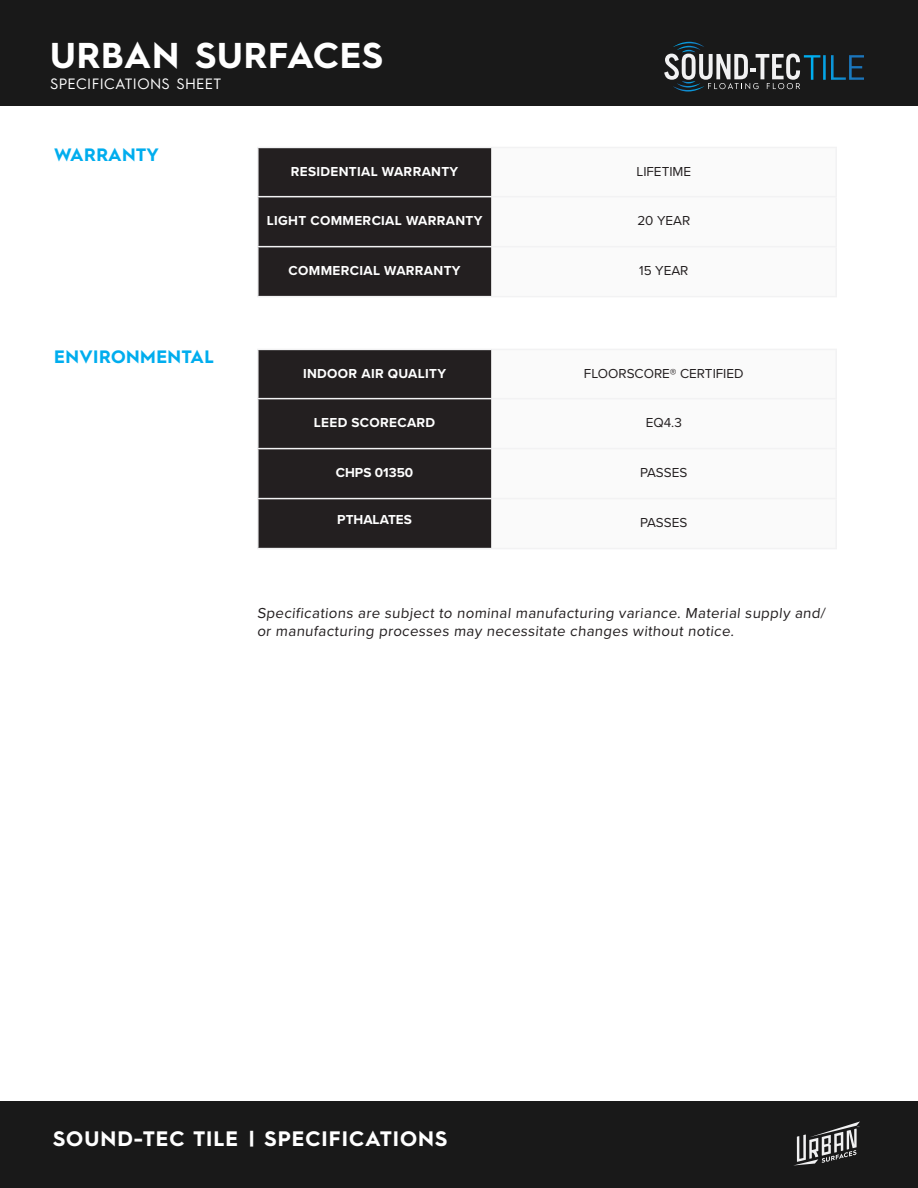
<style>
.page{position:relative;width:918px;height:1188px;background:#fff}
.page>*{position:absolute;margin:0;border:0;box-sizing:border-box;transform-origin:0 0}
.t1{font:700 36px "Hurme Geometric Sans 2";letter-spacing:.025em;color:#fff}
.t2{font:700 21px "Hurme Geometric Sans 2";letter-spacing:.05em;color:#fff}
.t3{font:700 18px "Hurme Geometric Sans 2";letter-spacing:.025em;color:#00adee}
.t4{font:15px/18px "Proxima Nova";color:#231f20}
.t5{font:15px "Hurme Geometric Sans 2";letter-spacing:.025em;color:#fff}
.t6{font:700 13.5px "Proxima Nova";letter-spacing:.025em;color:#fff}
.t7{font:13.5px "Proxima Nova";color:#231f20}
.t8{font:700 13.5px "Proxima Nova";color:#fff}
</style>
<div class="page">
<div style="left:0;top:1102px;width:918px;height:86px;background:#191919"></div>
<svg style="left:795px;top:1121px;width:65px;height:44px"></svg>
<div style="left:0;top:0;width:918px;height:106px;background:#191919"></div>
<svg style="left:664px;top:42px;width:200px;height:50px"></svg>
<div style="left:259px;top:148px;width:232px;height:148px;background:#231f20"></div>
<hr style="left:257px;top:246px;width:234px;height:1px;background:#f2f2f3">
<hr style="left:491px;top:246px;width:346px;height:1px;background:#f2f2f3">
<hr style="left:257px;top:296px;width:234px;height:1px;background:#f2f2f3">
<hr style="left:491px;top:296px;width:346px;height:1px;background:#f2f2f3">
<hr style="left:257px;top:197px;width:2px;height:49px;background:#f2f2f3">
<hr style="left:836px;top:197px;width:1px;height:49px;background:#f2f2f3">
<hr style="left:257px;top:247px;width:2px;height:49px;background:#f2f2f3">
<hr style="left:836px;top:247px;width:1px;height:49px;background:#f2f2f3">
<hr style="left:257px;top:147px;width:234px;height:1px;background:#f2f2f3">
<hr style="left:257px;top:148px;width:2px;height:48px;background:#f2f2f3">
<hr style="left:491px;top:147px;width:346px;height:1px;background:#f2f2f3">
<hr style="left:836px;top:148px;width:1px;height:48px;background:#f2f2f3">
<hr style="left:257px;top:196px;width:234px;height:1px;background:#f2f2f3">
<hr style="left:491px;top:196px;width:346px;height:1px;background:#f2f2f3">
<div style="left:259px;top:350px;width:232px;height:198px;background:#231f20"></div>
<hr style="left:257px;top:448px;width:234px;height:1px;background:#f2f2f3">
<hr style="left:491px;top:448px;width:346px;height:1px;background:#f2f2f3">
<hr style="left:257px;top:498px;width:234px;height:1px;background:#f2f2f3">
<hr style="left:491px;top:498px;width:346px;height:1px;background:#f2f2f3">
<hr style="left:257px;top:548px;width:234px;height:1px;background:#f2f2f3">
<hr style="left:491px;top:548px;width:346px;height:1px;background:#f2f2f3">
<hr style="left:257px;top:399px;width:2px;height:49px;background:#f2f2f3">
<hr style="left:836px;top:399px;width:1px;height:49px;background:#f2f2f3">
<hr style="left:257px;top:449px;width:2px;height:49px;background:#f2f2f3">
<hr style="left:836px;top:449px;width:1px;height:49px;background:#f2f2f3">
<hr style="left:257px;top:499px;width:2px;height:49px;background:#f2f2f3">
<hr style="left:836px;top:499px;width:1px;height:49px;background:#f2f2f3">
<hr style="left:257px;top:349px;width:234px;height:1px;background:#f2f2f3">
<hr style="left:257px;top:350px;width:2px;height:48px;background:#f2f2f3">
<hr style="left:491px;top:349px;width:346px;height:1px;background:#f2f2f3">
<hr style="left:836px;top:350px;width:1px;height:48px;background:#f2f2f3">
<hr style="left:257px;top:398px;width:234px;height:1px;background:#f2f2f3">
<hr style="left:491px;top:398px;width:346px;height:1px;background:#f2f2f3">
<h1 class="t1" style="left:50px;top:30px;width:335px">URBAN SURFACES</h1>
<p class="t5" style="left:50px;top:73px;width:173px">SPECIFICATIONS SHEET</p>
<p class="t3" style="left:54px;top:142px;width:106px">WARRANTY</p>
<p class="t3" style="left:54px;top:344px;width:161px">ENVIRONMENTAL</p>
<p class="t6" style="left:291px;top:162px;width:169px">RESIDENTIAL WARRANTY</p>
<p class="t7" style="left:636px;top:162px;width:56px">LIFETIME</p>
<p class="t6" style="left:267px;top:211px;width:217px">LIGHT COMMERCIAL WARRANTY</p>
<p class="t7" style="left:637px;top:211px;width:54px">20 YEAR</p>
<p class="t6" style="left:289px;top:261px;width:174px">COMMERCIAL WARRANTY</p>
<p class="t7" style="left:639px;top:261px;width:51px">15 YEAR</p>
<p class="t6" style="left:303px;top:364px;width:145px">INDOOR AIR QUALITY</p>
<p class="t7" style="left:584px;top:364px;width:161px">FLOORSCORE® CERTIFIED</p>
<p class="t6" style="left:314px;top:413px;width:123px">LEED SCORECARD</p>
<p class="t7" style="left:646px;top:413px;width:38px">EQ4.3</p>
<p class="t8" style="left:336px;top:463px;width:79px">CHPS 01350</p>
<p class="t7" style="left:640px;top:463px;width:48px">PASSES</p>
<p class="t8" style="left:337px;top:510px;width:76px">PTHALATES</p>
<p class="t7" style="left:640px;top:513px;width:48px">PASSES</p>
<p class="t4" style="left:257px;top:603px;width:572px">Specifications are subject to nominal manufacturing variance. Material supply and/ or manufacturing processes may necessitate changes without notice.</p>
<h2 class="t2" style="left:53px;top:1124px;width:396px">SOUND-TEC TILE | SPECIFICATIONS</h2>
</div>
